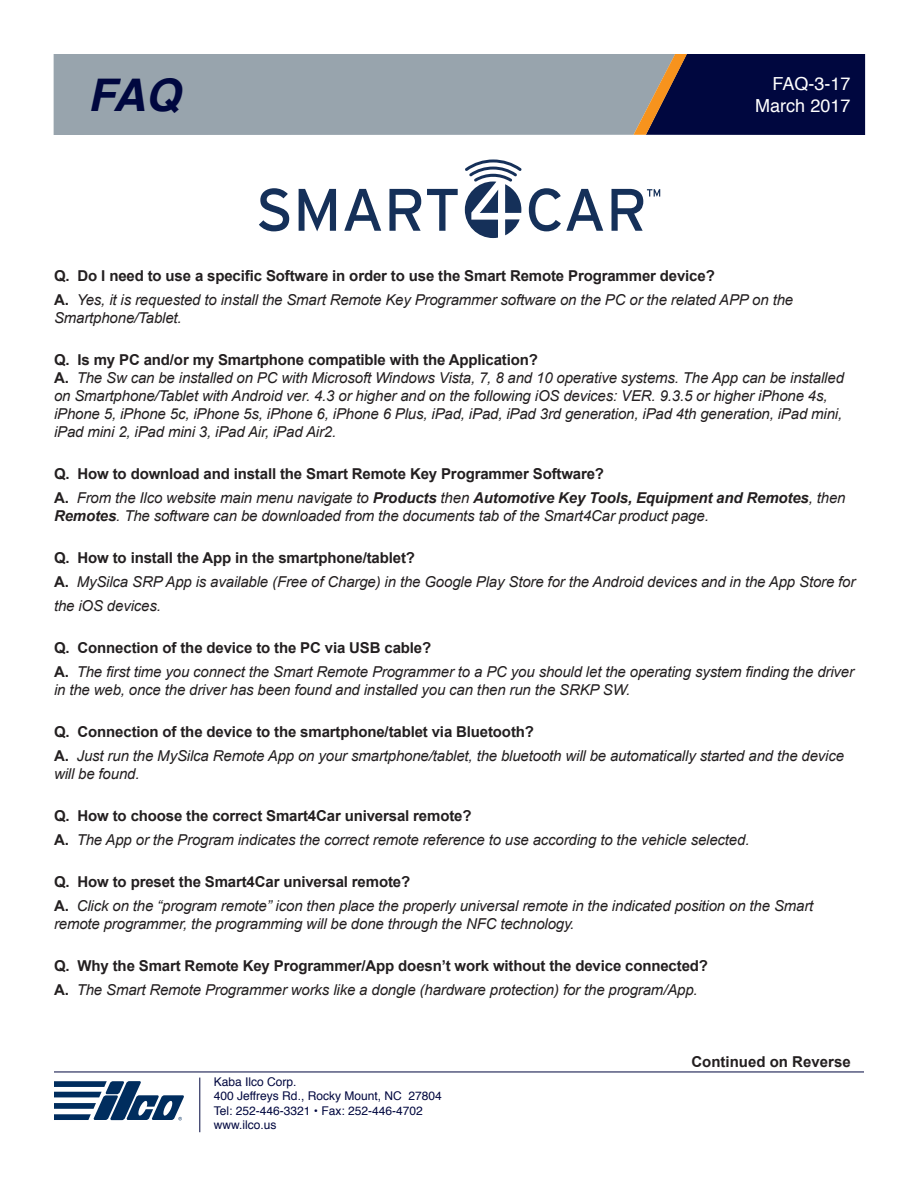
<style>
.page{position:relative;width:918px;height:1188px;background:#fff}
.page>*{position:absolute;margin:0;border:0;box-sizing:border-box;transform-origin:0 0}
.t1{font:italic 700 45px "Helvetica";color:#00073f}
.t2{font:18px/21.6px "Helvetica";color:#fff;text-align:right}
.t3{font:italic 15px/18px "Arial";letter-spacing:-.01em;color:#231f20}
.t4{font:700 15px "Arial";letter-spacing:-.01em;color:#231f20}
.t5{font:italic 700 15px "Arial";letter-spacing:-.01em;color:#231f20}
.t6{font:12px/14.4px "Helvetica";color:#00073f}
.s1{font-weight:700;font-style:normal}
.s2{font-style:normal}
.s3{font-weight:400}
.s4{font-weight:700}
</style>
<div class="page">
<div style="left:54px;top:54px;width:580px;height:81px;background:#98a4ad"></div>
<svg style="left:634px;top:54px;width:231px;height:81px;background:#1a1c47"></svg>
<svg style="left:54px;top:1081px;width:130px;height:39px"></svg>
<hr style="left:54px;top:1072px;width:810px;height:1px;background:#00073f">
<hr style="left:199px;top:1078px;width:1px;height:54px;background:#00073f">
<svg style="left:529px;top:188px;width:74px;height:43px"></svg>
<svg style="left:259px;top:188px;width:30px;height:43px"></svg>
<svg style="left:299px;top:189px;width:37px;height:42px"></svg>
<svg style="left:344px;top:189px;width:37px;height:42px"></svg>
<svg style="left:389px;top:189px;width:32px;height:42px"></svg>
<svg style="left:427px;top:189px;width:31px;height:42px"></svg>
<svg style="left:612px;top:189px;width:48px;height:42px"></svg>
<svg style="left:465px;top:159px;width:57px;height:79px"></svg>
<p class="t1" style="left:88px;top:59px;width:94px">FAQ</p>
<p class="t2" style="left:755px;top:74px;width:97px">FAQ-3-17<br>March 2017</p>
<p class="t4" style="left:54px;top:266px;width:662px">Q. Do I need to use a specific Software in order to use the Smart Remote Programmer device?</p>
<p class="t3" style="left:54px;top:291px;width:741px"><span class="s1">A.</span> Yes, it is requested to install the Smart Remote Key Programmer software on the PC or the related APP on the<br>Smartphone/Tablet.</p>
<p class="t4" style="left:54px;top:350px;width:485px">Q. Is my PC and/or my Smartphone compatible with the Application?</p>
<p class="t3" style="left:54px;top:369px;width:792px"><span class="s1">A.</span> The Sw can be installed on PC with Microsoft Windows Vista, 7, 8 and 10 operative systems. The App can be installed on Smartphone/Tablet with Android ver. 4.3 or higher and on the following iOS devices: VER. 9.3.5 or higher iPhone 4s, iPhone 5, iPhone 5c, iPhone 5s, iPhone 6, iPhone 6 Plus, iPad, iPad, iPad 3rd generation, iPad 4th generation, iPad mini, iPad mini 2, iPad mini 3, iPad Air, iPad Air2.</p>
<p class="t4" style="left:54px;top:464px;width:552px">Q. How to download and install the Smart Remote Key Programmer Software?</p>
<p class="t5" style="left:54px;top:488px;width:793px"><span class="s2">A.</span> <span class="s3">From the Ilco website main menu navigate to</span> Products <span class="s3">then</span> Automotive Key Tools, Equipment and Remotes<span class="s3">, then</span></p>
<p class="t3" style="left:54px;top:507px;width:656px"><span class="s4">Remotes</span>. The software can be downloaded from the documents tab of the Smart4Car product page.</p>
<p class="t4" style="left:54px;top:548px;width:363px">Q. How to install the App in the smartphone/tablet?</p>
<p class="t3" style="left:54px;top:570px;width:803px;line-height:24px"><span class="s1">A.</span> MySilca SRP App is available (Free of Charge) in the Google Play Store for the Android devices and in the App Store for the iOS devices.</p>
<p class="t4" style="left:54px;top:638px;width:379px">Q. Connection of the device to the PC via USB cable?</p>
<p class="t3" style="left:54px;top:663px;width:802px"><span class="s1">A.</span> The first time you connect the Smart Remote Programmer to a PC you should let the operating system finding the driver in the web, once the driver has been found and installed you can then run the SRKP SW.</p>
<p class="t4" style="left:54px;top:722px;width:482px">Q. Connection of the device to the smartphone/tablet via Bluetooth?</p>
<p class="t3" style="left:54px;top:747px;width:792px"><span class="s1">A.</span> Just run the MySilca Remote App on your smartphone/tablet, the bluetooth will be automatically started and the device will be found.</p>
<p class="t4" style="left:54px;top:806px;width:419px">Q. How to choose the correct Smart4Car universal remote?</p>
<p class="t3" style="left:54px;top:831px;width:697px"><span class="s1">A.</span> The App or the Program indicates the correct remote reference to use according to the vehicle selected.</p>
<p class="t4" style="left:54px;top:872px;width:358px">Q. How to preset the Smart4Car universal remote?</p>
<p class="t3" style="left:54px;top:897px;width:761px"><span class="s1">A.</span> Click on the “program remote” icon then place the properly universal remote in the indicated position on the Smart remote programmer, the programming will be done through the NFC technology.</p>
<p class="t4" style="left:54px;top:956px;width:656px">Q. Why the Smart Remote Key Programmer/App doesn’t work without the device connected?</p>
<p class="t3" style="left:54px;top:981px;width:645px"><span class="s1">A.</span> The Smart Remote Programmer works like a dongle (hardware protection) for the program/App.</p>
<p class="t6" style="left:214px;top:1075px;width:229px">Kaba Ilco Corp.<br>400 Jeffreys Rd., Rocky Mount, NC 27804<br>Tel: 252-446-3321 • Fax: 252-446-4702 www.ilco.us</p>
<p class="t4" style="left:692px;top:1052px;width:161px">Continued on Reverse</p>
</div>
